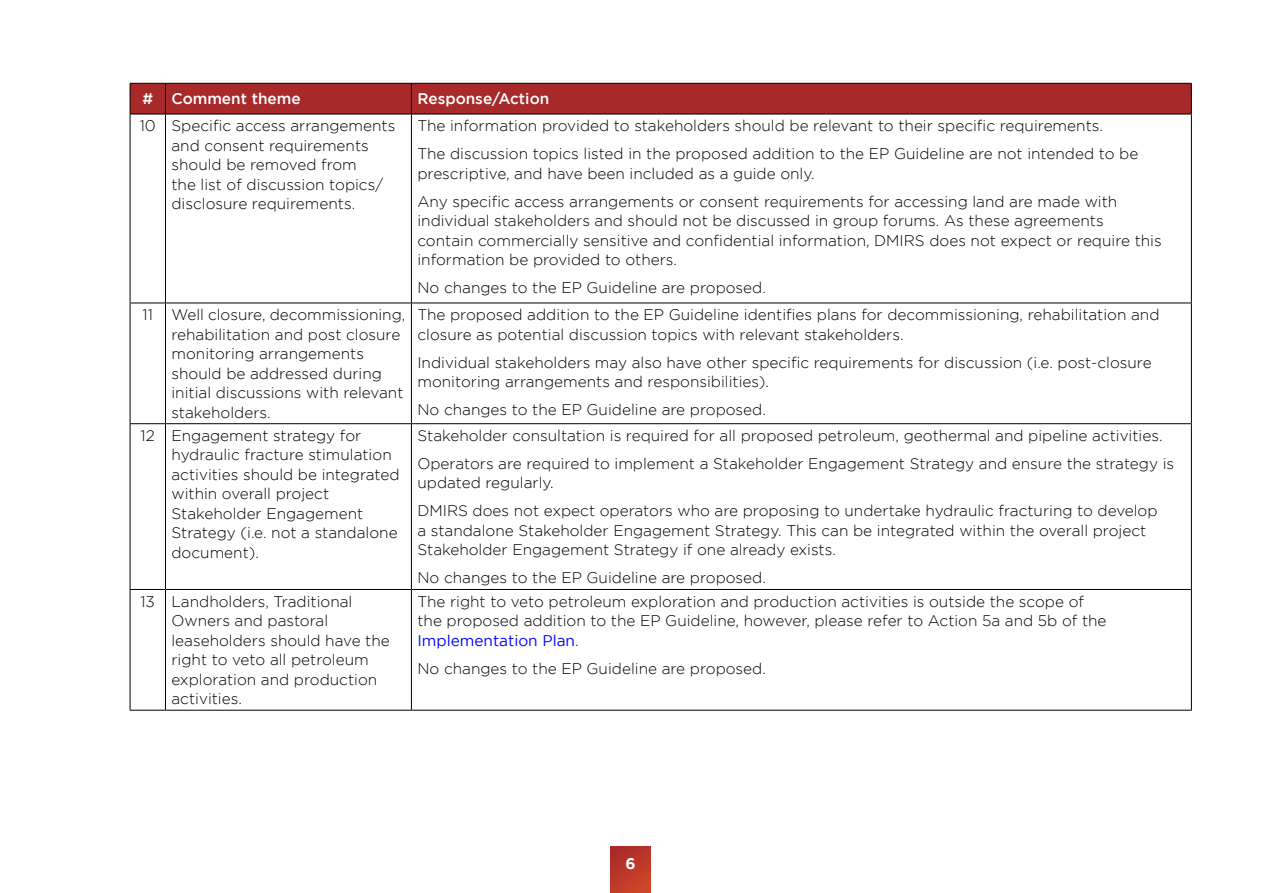
<style>
.page{position:relative;width:1263px;height:893px;background:#fff}
.page>*{position:absolute;margin:0;border:0;box-sizing:border-box;transform-origin:0 0}
.Body_Copy{font:300 15.3px/19.5px "Gotham";color:#000}
.Body_Copy-2{font:500 15.3px "Gotham";color:#fff}
.t1{font:700 15.3px "Gotham";color:#fff}
.s1{font-weight:400;color:#00f}
</style>
<div class="page">
<div style="left:611px;top:846px;width:39px;height:47px;background:linear-gradient(to right,#b33229,#c53f28)"></div>
<div style="left:131px;top:84px;width:1060px;height:30px;background:#a8292a"></div>
<hr style="left:130px;top:83px;width:35px;height:1px;background:#000">
<hr style="left:130px;top:84px;width:1px;height:30px;background:#000">
<hr style="left:165px;top:83px;width:246px;height:1px;background:#000">
<hr style="left:165px;top:84px;width:1px;height:30px;background:#000">
<hr style="left:411px;top:83px;width:781px;height:1px;background:#000">
<hr style="left:411px;top:84px;width:1px;height:30px;background:#000">
<hr style="left:1191px;top:84px;width:1px;height:30px;background:#000">
<hr style="left:130px;top:114px;width:35px;height:1px;background:#000">
<hr style="left:165px;top:114px;width:246px;height:1px;background:#000">
<hr style="left:411px;top:114px;width:781px;height:1px;background:#000">
<hr style="left:130px;top:114px;width:1px;height:189px;background:#000">
<hr style="left:165px;top:114px;width:1px;height:189px;background:#000">
<hr style="left:411px;top:114px;width:1px;height:189px;background:#000">
<hr style="left:1191px;top:114px;width:1px;height:189px;background:#000">
<hr style="left:130px;top:303px;width:35px;height:1px;background:#000">
<hr style="left:130px;top:303px;width:1px;height:120px;background:#000">
<hr style="left:165px;top:303px;width:246px;height:1px;background:#000">
<hr style="left:165px;top:303px;width:1px;height:120px;background:#000">
<hr style="left:411px;top:303px;width:781px;height:1px;background:#000">
<hr style="left:411px;top:303px;width:1px;height:120px;background:#000">
<hr style="left:1191px;top:303px;width:1px;height:120px;background:#000">
<hr style="left:130px;top:423px;width:35px;height:1px;background:#000">
<hr style="left:130px;top:424px;width:1px;height:165px;background:#000">
<hr style="left:165px;top:423px;width:246px;height:1px;background:#000">
<hr style="left:165px;top:424px;width:1px;height:165px;background:#000">
<hr style="left:411px;top:423px;width:781px;height:1px;background:#000">
<hr style="left:411px;top:424px;width:1px;height:165px;background:#000">
<hr style="left:1191px;top:424px;width:1px;height:165px;background:#000">
<hr style="left:130px;top:589px;width:35px;height:1px;background:#000">
<hr style="left:130px;top:590px;width:1px;height:120px;background:#000">
<hr style="left:165px;top:589px;width:246px;height:1px;background:#000">
<hr style="left:165px;top:590px;width:1px;height:120px;background:#000">
<hr style="left:411px;top:589px;width:781px;height:1px;background:#000">
<hr style="left:411px;top:590px;width:1px;height:120px;background:#000">
<hr style="left:1191px;top:590px;width:1px;height:120px;background:#000">
<hr style="left:130px;top:710px;width:35px;height:1px;background:#000">
<hr style="left:165px;top:710px;width:246px;height:1px;background:#000">
<hr style="left:411px;top:710px;width:781px;height:1px;background:#000">
<p class="Body_Copy-2" style="left:142px;top:90px;width:12px">#</p>
<p class="Body_Copy-2" style="left:171px;top:90px;width:131px">Comment theme</p>
<p class="Body_Copy-2" style="left:417px;top:90px;width:133px">Response/Action</p>
<p class="Body_Copy" style="left:140px;top:116px;width:18px">10</p>
<p class="Body_Copy" style="left:171px;top:116px;width:225px">Specific access arrangements and consent requirements should be removed from<br>the list of discussion topics/ disclosure requirements.</p>
<p class="Body_Copy" style="left:417px;top:116px;width:687px">The information provided to stakeholders should be relevant to their specific requirements.</p>
<p class="Body_Copy" style="left:417px;top:144px;width:722px">The discussion topics listed in the proposed addition to the EP Guideline are not intended to be prescriptive, and have been included as a guide only.</p>
<p class="Body_Copy" style="left:417px;top:191px;width:746px">Any specific access arrangements or consent requirements for accessing land are made with individual stakeholders and should not be discussed in group forums. As these agreements contain commercially sensitive and confidential information, DMIRS does not expect or require this information be provided to others.</p>
<p class="Body_Copy" style="left:417px;top:278px;width:350px">No changes to the EP Guideline are proposed.</p>
<p class="Body_Copy" style="left:143px;top:305px;width:12px">11</p>
<p class="Body_Copy" style="left:171px;top:305px;width:235px">Well closure, decommissioning, rehabilitation and post closure monitoring arrangements should be addressed during initial discussions with relevant stakeholders.</p>
<p class="Body_Copy" style="left:417px;top:305px;width:744px">The proposed addition to the EP Guideline identifies plans for decommissioning, rehabilitation and closure as potential discussion topics with relevant stakeholders.</p>
<p class="Body_Copy" style="left:417px;top:352px;width:736px">Individual stakeholders may also have other specific requirements for discussion (i.e. post-closure monitoring arrangements and responsibilities).</p>
<p class="Body_Copy" style="left:417px;top:400px;width:350px">No changes to the EP Guideline are proposed.</p>
<p class="Body_Copy" style="left:141px;top:426px;width:16px">12</p>
<p class="Body_Copy" style="left:171px;top:426px;width:230px">Engagement strategy for hydraulic fracture stimulation activities should be integrated within overall project<br>Stakeholder Engagement<br>Strategy (i.e. not a standalone document).</p>
<p class="Body_Copy" style="left:417px;top:426px;width:747px">Stakeholder consultation is required for all proposed petroleum, geothermal and pipeline activities.</p>
<p class="Body_Copy" style="left:417px;top:454px;width:758px">Operators are required to implement a Stakeholder Engagement Strategy and ensure the strategy is updated regularly.</p>
<p class="Body_Copy" style="left:417px;top:501px;width:742px">DMIRS does not expect operators who are proposing to undertake hydraulic fracturing to develop a standalone Stakeholder Engagement Strategy. This can be integrated within the overall project<br>Stakeholder Engagement Strategy if one already exists.</p>
<p class="Body_Copy" style="left:417px;top:568px;width:350px">No changes to the EP Guideline are proposed.</p>
<p class="Body_Copy" style="left:140px;top:591px;width:16px">13</p>
<p class="Body_Copy" style="left:171px;top:591px;width:220px">Landholders, Traditional<br>Owners and pastoral leaseholders should have the right to veto all petroleum exploration and production activities.</p>
<p class="Body_Copy" style="left:417px;top:591px;width:691px">The right to veto petroleum exploration and production activities is outside the scope of the proposed addition to the EP Guideline, however, please refer to Action 5a and 5b of the<br><span class="s1">Implementation Plan</span>.</p>
<p class="Body_Copy" style="left:417px;top:658px;width:350px">No changes to the EP Guideline are proposed.</p>
<p class="t1" style="left:625px;top:855px;width:12px">6</p>
</div>
